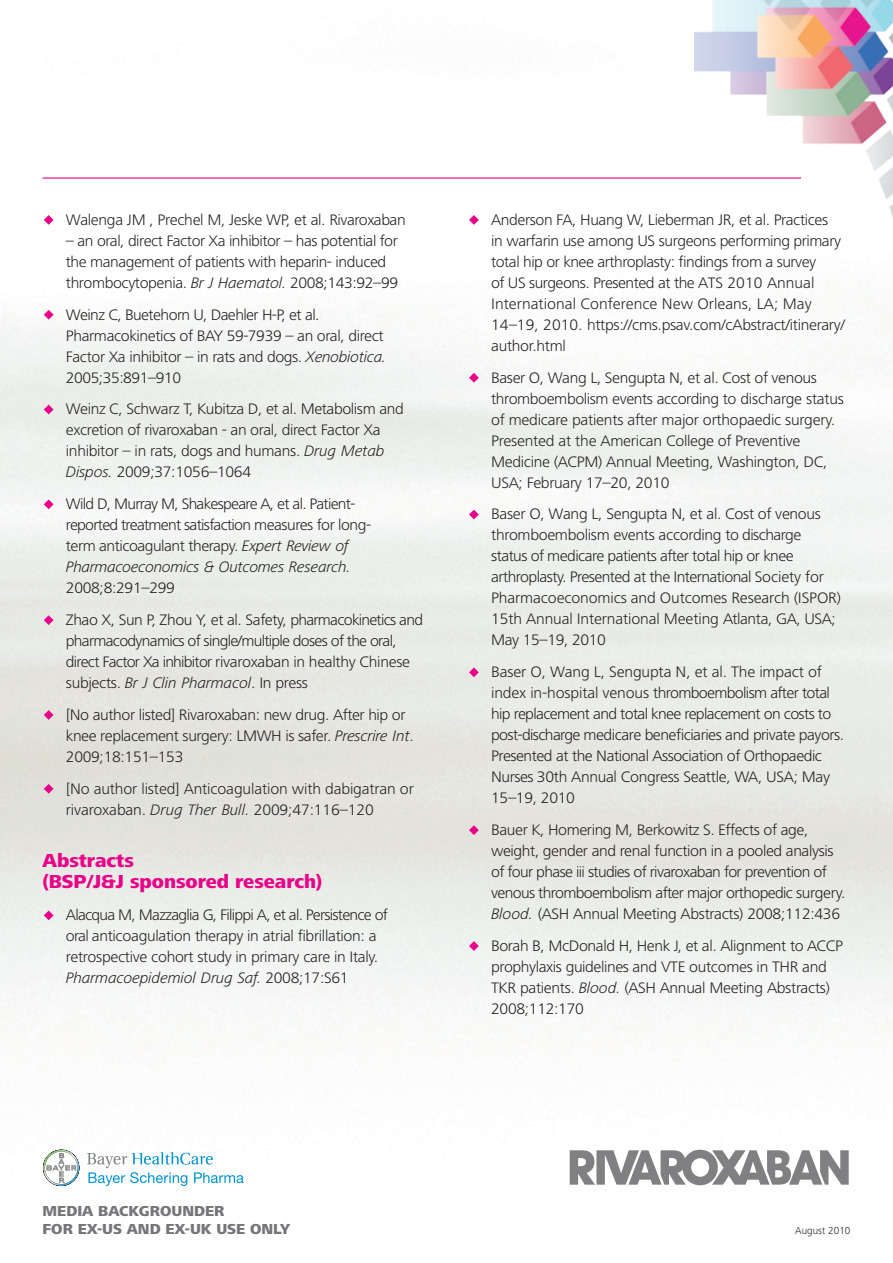
<style>
.page{position:relative;width:893px;height:1263px;background:#fff}
.page>*{position:absolute;margin:0;border:0;box-sizing:border-box;transform-origin:0 0}
.t1{font:800 19.5px/21px "Frutiger Next LT";color:#e80289}
.t2{font:300 15.75px/21px "Frutiger Next LT";letter-spacing:-.025em;color:#231f20;scale:1.05 1}
.t3{font:300 15.75px/21px "Frutiger Next LT";letter-spacing:-.045em;color:#231f20;scale:1.05 1}
.t4{font:800 15px/18px "Frutiger Next LT";color:#767579}
.t5{font:300 10.5px "Frutiger Next LT";color:#231f20}
.s1{font-style:italic}
</style>
<div class="page">
<img style="left:0;top:177px;width:893px;height:1010px">
<svg style="left:43px;top:1149px;width:36px;height:37px"></svg>
<svg style="left:87px;top:1152px;width:157px;height:34px"></svg>
<svg style="left:570px;top:1150px;width:279px;height:35px"></svg>
<img style="left:694px;top:0;width:199px;height:279px">
<hr style="left:43px;top:177px;width:758px;height:2px;background:#e80289">
<svg style="left:44px;top:215px;width:10px;height:10px"></svg>
<svg style="left:44px;top:310px;width:10px;height:10px"></svg>
<svg style="left:44px;top:405px;width:10px;height:9px"></svg>
<svg style="left:44px;top:499px;width:10px;height:10px"></svg>
<svg style="left:44px;top:615px;width:10px;height:10px"></svg>
<svg style="left:44px;top:710px;width:10px;height:10px"></svg>
<svg style="left:44px;top:784px;width:10px;height:10px"></svg>
<svg style="left:44px;top:910px;width:10px;height:10px"></svg>
<svg style="left:469px;top:215px;width:10px;height:10px"></svg>
<svg style="left:469px;top:373px;width:10px;height:10px"></svg>
<svg style="left:469px;top:510px;width:10px;height:9px"></svg>
<svg style="left:469px;top:667px;width:10px;height:10px"></svg>
<svg style="left:469px;top:825px;width:10px;height:10px"></svg>
<svg style="left:469px;top:941px;width:10px;height:10px"></svg>
<p class="t2" style="left:66px;top:209px;width:325px">Walenga JM , Prechel M, Jeske WP, et al. Rivaroxaban</p>
<p class="t2" style="left:66px;top:230px;width:318px">– an oral, direct Factor Xa inhibitor – has potential for the management of patients with heparin- induced thrombocytopenia. <span class="s1">Br J Haematol.</span> 2008;143:92–99</p>
<p class="t2" style="left:66px;top:304px;width:307px">Weinz C, Buetehorn U, Daehler H-P, et al.<br>Pharmacokinetics of BAY 59-7939 – an oral, direct Factor Xa inhibitor – in rats and dogs. <span class="s1">Xenobiotica.<br></span>2005;35:891–910</p>
<p class="t2" style="left:66px;top:399px;width:323px">Weinz C, Schwarz T, Kubitza D, et al. Metabolism and excretion of rivaroxaban - an oral, direct Factor Xa inhibitor – in rats, dogs and humans. <span class="s1">Drug Metab Dispos.</span> 2009;37:1056–1064</p>
<p class="t3" style="left:66px;top:493px;width:292px">Wild D, Murray M, Shakespeare A, et al. Patient&shy;reported treatment satisfaction measures for long&shy;term anticoagulant therapy. <span class="s1">Expert Review of Pharmacoeconomics &amp; Outcomes Research.</span></p>
<p class="t2" style="left:66px;top:572px;width:342px;line-height:31.8px">2008;8:291–299<br>Zhao X, Sun P, Zhou Y, et al. Safety, pharmacokinetics and</p>
<p class="t3" style="left:66px;top:630px;width:329px">pharmacodynamics of single/multiple doses of the oral, direct Factor Xa inhibitor rivaroxaban in healthy Chinese subjects. <span class="s1">Br J Clin Pharmacol</span>. In press</p>
<p class="t2" style="left:66px;top:704px;width:333px">[No author listed] Rivaroxaban: new drug. After hip or knee replacement surgery: LMWH is safer. <span class="s1">Prescrire Int</span>.<br>2009;18:151–153</p>
<p class="t2" style="left:66px;top:778px;width:333px">[No author listed] Anticoagulation with dabigatran or rivaroxaban. <span class="s1">Drug Ther Bull.</span> 2009;47:116–120</p>
<p class="t1" style="left:43px;top:850px;width:281px">Abstracts<br>(BSP/J&amp;J sponsored research)</p>
<p class="t2" style="left:66px;top:904px;width:308px">Alacqua M, Mazzaglia G, Filippi A, et al. Persistence of oral anticoagulation therapy in atrial fibrillation: a retrospective cohort study in primary care in Italy.<br><span class="s1">Pharmacoepidemiol Drug Saf.</span> 2008;17:S61</p>
<p class="t2" style="left:491px;top:209px;width:339px">Anderson FA, Huang W, Lieberman JR, et al. Practices<br>in warfarin use among US surgeons performing primary total hip or knee arthroplasty: findings from a survey<br>of US surgeons. Presented at the ATS 2010 Annual International Conference New Orleans, LA; May 14–19, 2010. https://cms.psav.com/cAbstract/itinerary/ author.html</p>
<p class="t2" style="left:491px;top:367px;width:338px">Baser O, Wang L, Sengupta N, et al. Cost of venous thromboembolism events according to discharge status of medicare patients after major orthopaedic surgery.<br>Presented at the American College of Preventive Medicine (ACPM) Annual Meeting, Washington, DC, USA; February 17–20, 2010</p>
<p class="t2" style="left:491px;top:504px;width:335px">Baser O, Wang L, Sengupta N, et al. Cost of venous thromboembolism events according to discharge status of medicare patients after total hip or knee arthroplasty. Presented at the International Society for Pharmacoeconomics and Outcomes Research (ISPOR)<br>15th Annual International Meeting Atlanta, GA, USA; May 15–19, 2010</p>
<p class="t2" style="left:491px;top:661px;width:338px">Baser O, Wang L, Sengupta N, et al. The impact of index in-hospital venous thromboembolism after total hip replacement and total knee replacement on costs to post-discharge medicare beneficiaries and private payors.<br>Presented at the National Association of Orthopaedic Nurses 30th Annual Congress Seattle, WA, USA; May 15–19, 2010</p>
<p class="t2" style="left:491px;top:819px;width:339px">Bauer K, Homering M, Berkowitz S. Effects of age, weight, gender and renal function in a pooled analysis of four phase iii studies of rivaroxaban for prevention of venous thromboembolism after major orthopedic surgery.<br><span class="s1">Blood.</span> (ASH Annual Meeting Abstracts) 2008;112:436</p>
<p class="t2" style="left:491px;top:935px;width:337px">Borah B, McDonald H, Henk J, et al. Alignment to ACCP prophylaxis guidelines and VTE outcomes in THR and TKR patients. <span class="s1">Blood.</span> (ASH Annual Meeting Abstracts)<br>2008;112:170</p>
<p class="t4" style="left:43px;top:1202px;width:249px">MEDIA BACKGROUNDER<br>FOR EX-US AND EX-UK USE ONLY</p>
<p class="t5" style="left:795px;top:1225px;width:57px">August 2010</p>
</div>
